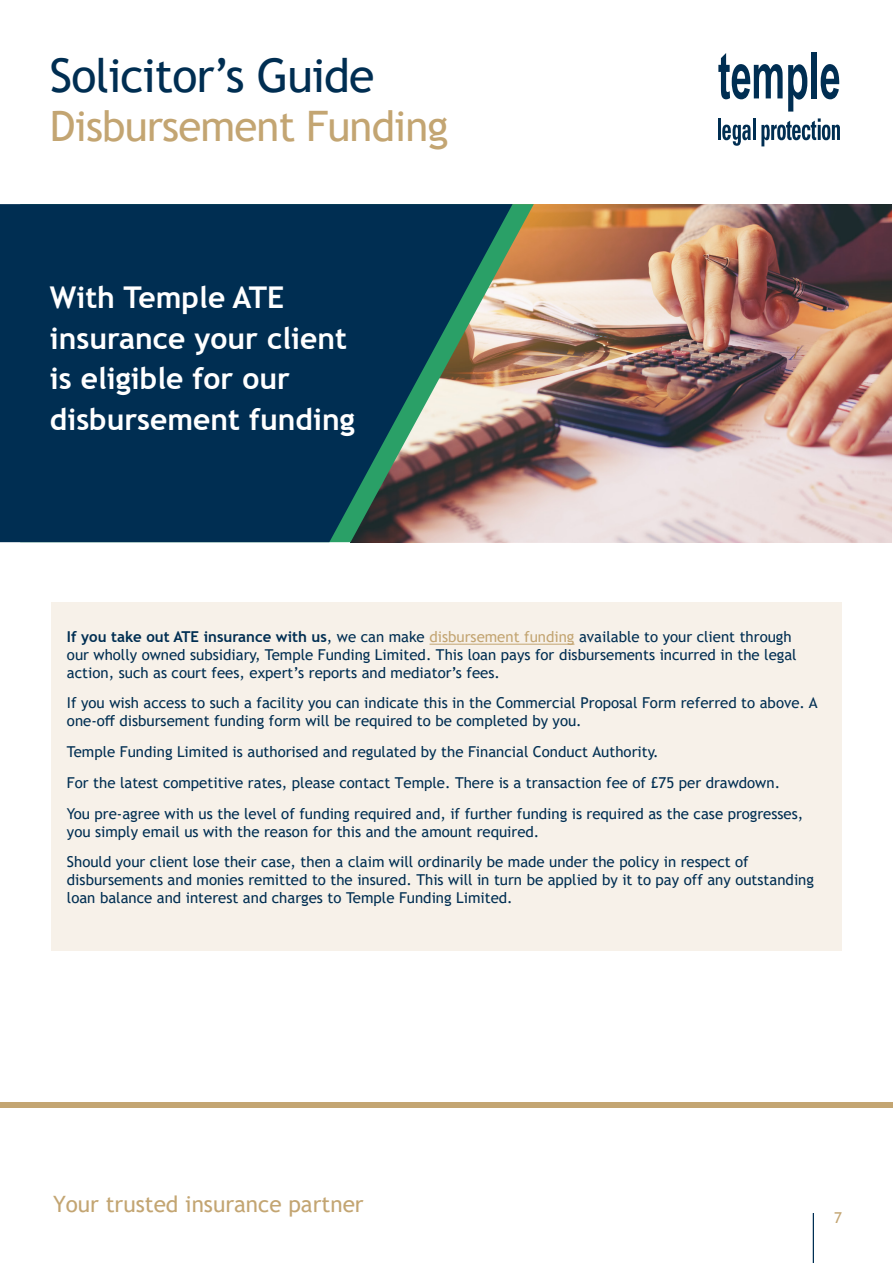
<style>
.page{position:relative;width:893px;height:1263px;background:#fff}
.page>*{position:absolute;margin:0;border:0;box-sizing:border-box;transform-origin:0 0}
.t1{font:46.5px "Trebuchet MS";letter-spacing:-.02em;color:#002e52}
.t2{font:42px "Trebuchet MS";letter-spacing:-.02em;color:#c3a572}
.t3{font:700 30px/40.5px "Trebuchet MS";color:#fff}
.t4{font:22.5px "Trebuchet MS";color:#c3a572}
.t5{font:15px/18px "Trebuchet MS";color:#002e52}
.t6{font:15px "Trebuchet MS";color:#c3a572}
.s1{font-weight:700}
.s2{color:#c3a572}
</style>
<div class="page">
<div style="left:51px;top:602px;width:791px;height:348px;background:#f7f1e9"></div>
<hr style="left:429px;top:644px;width:145px;height:1px;background:#c3a572">
<hr style="left:718px;top:118px;width:3px;height:22px;background:#002e52">
<svg style="left:722px;top:125px;width:29px;height:21px"></svg>
<hr style="left:753px;top:118px;width:2px;height:22px;background:#002e52">
<svg style="left:761px;top:118px;width:79px;height:28px"></svg>
<svg style="left:718px;top:53px;width:89px;height:59px"></svg>
<div style="left:811px;top:52px;width:6px;height:46px;background:#002e52"></div>
<svg style="left:821px;top:64px;width:18px;height:35px"></svg>
<img style="left:534px;top:204px;width:358px;height:338px">
<img style="left:513px;top:204px;width:21px;height:338px">
<svg style="left:0;top:204px;width:513px;height:338px;background:#183f59"></svg>
<hr style="left:813px;top:1213px;width:1px;height:50px;background:#002e52">
<div style="left:0;top:1102px;width:893px;height:5px;background:#c3a572"></div>
<h1 class="t1" style="left:50px;top:46px;width:326px">Solicitor’s Guide</h1>
<h2 class="t2" style="left:50px;top:100px;width:400px">Disbursement Funding</h2>
<h3 class="t3" style="left:50px;top:277px;width:306px">With Temple ATE insurance your client is eligible for our disbursement funding</h3>
<p class="t5" style="left:67px;top:627px;width:731px"><span class="s1">If you take out ATE insurance with us</span>, we can make <span class="s2">disbursement funding</span> available to your client through our wholly owned subsidiary, Temple Funding Limited. This loan pays for disbursements incurred in the legal action, such as court fees, expert’s reports and mediator’s fees.</p>
<p class="t5" style="left:67px;top:694px;width:752px">If you wish access to such a facility you can indicate this in the Commercial Proposal Form referred to above. A one-off disbursement funding form will be required to be completed by you.</p>
<p class="t5" style="left:67px;top:736px;width:738px;line-height:30.8px">Temple Funding Limited is authorised and regulated by the Financial Conduct Authority.<br>For the latest competitive rates, please contact Temple. There is a transaction fee of £75 per drawdown.<br>You pre-agree with us the level of funding required and, if further funding is required as the case progresses,</p>
<p class="t5" style="left:67px;top:816px;width:683px;line-height:30.8px">you simply email us with the reason for this and the amount required.<br>Should your client lose their case, then a claim will ordinarily be made under the policy in respect of</p>
<p class="t5" style="left:67px;top:871px;width:748px">disbursements and monies remitted to the insured. This will in turn be applied by it to pay off any outstanding loan balance and interest and charges to Temple Funding Limited.</p>
<h3 class="t4" style="left:53px;top:1190px;width:312px">Your trusted insurance partner</h3>
<p class="t6" style="left:834px;top:1208px;width:9px">7</p>
</div>
